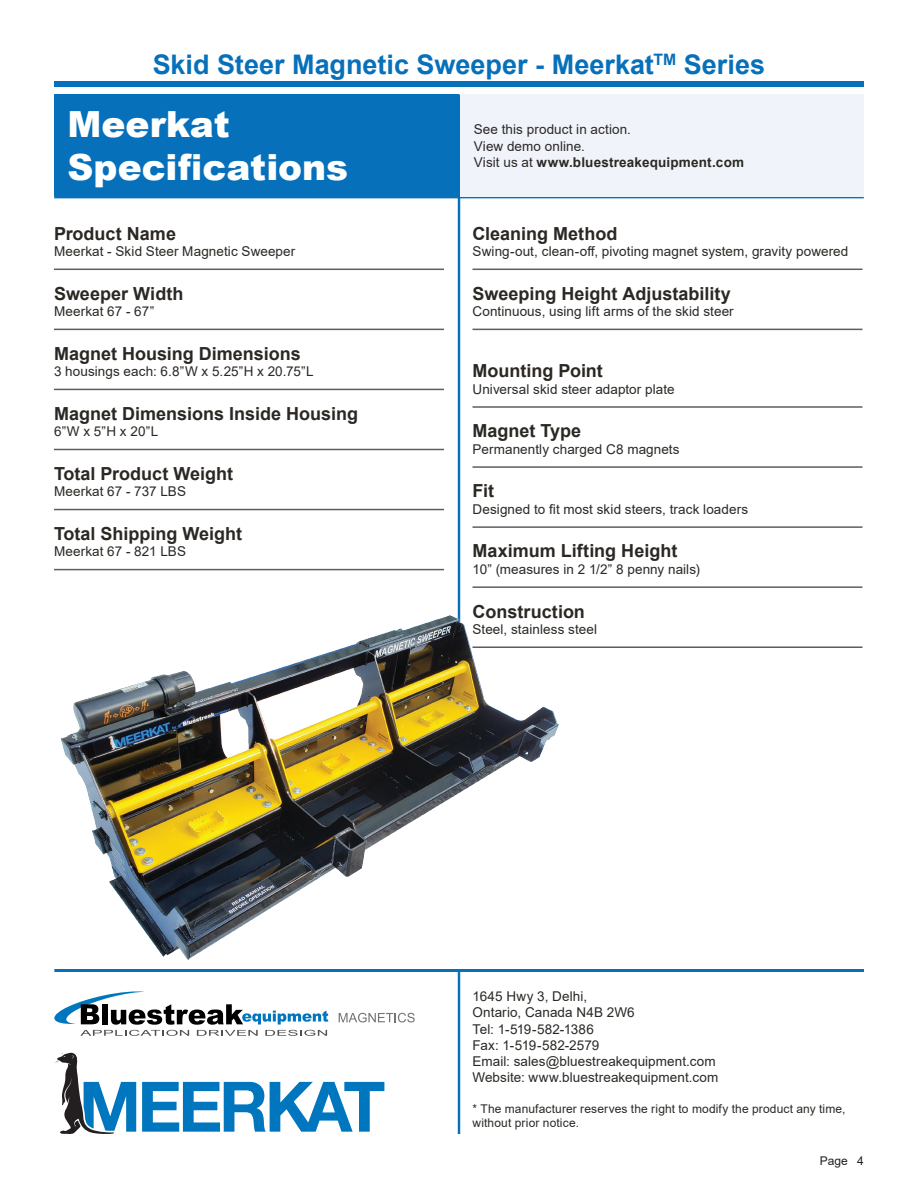
<style>
.page{position:relative;width:918px;height:1188px;background:#fff}
.page>*{position:absolute;margin:0;border:0;box-sizing:border-box;transform-origin:0 0}
.t1{font:900 36px/43.2px "Arial";color:#fff}
.t2{font:700 27px "Arial";color:#0770ba}
.t3{font:700 18px "Arial";color:#2b2824}
.t4{font:13.5px/16.2px "Arial";letter-spacing:.005em;color:#2b2824}
.t5{font:12px/14.4px "Arial";letter-spacing:.01em;color:#2b2824}
.t6{font:12px "Arial";color:#231f20}
.s1{font-weight:700}
</style>
<div class="page">
<div style="left:54px;top:81px;width:810px;height:6px;background:#0770ba"></div>
<hr style="left:458px;top:94px;width:2px;height:557px;background:#0770ba">
<hr style="left:54px;top:195px;width:810px;height:3px;background:#0770ba">
<hr style="left:54px;top:969px;width:810px;height:3px;background:#0770ba">
<hr style="left:458px;top:970px;width:2px;height:164px;background:#0770ba">
<div style="left:460px;top:94px;width:404px;height:103px;background:#f0f4fa"></div>
<svg style="left:339px;top:1013px;width:76px;height:9px"></svg>
<svg style="left:54px;top:991px;width:274px;height:45px"></svg>
<div style="left:54px;top:94px;width:405px;height:102px;background:#0770ba"></div>
<hr style="left:54px;top:269px;width:390px;height:1px;background:#5c5e61">
<hr style="left:54px;top:329px;width:390px;height:1px;background:#5c5e61">
<hr style="left:54px;top:509px;width:390px;height:1px;background:#5c5e61">
<hr style="left:54px;top:569px;width:390px;height:1px;background:#5c5e61">
<hr style="left:54px;top:389px;width:390px;height:1px;background:#5c5e61">
<hr style="left:54px;top:449px;width:390px;height:1px;background:#5c5e61">
<hr style="left:472px;top:269px;width:390px;height:1px;background:#5c5e61">
<hr style="left:472px;top:406px;width:390px;height:2px;background:#5c5e61">
<hr style="left:472px;top:466px;width:390px;height:2px;background:#5c5e61">
<hr style="left:472px;top:526px;width:390px;height:2px;background:#5c5e61">
<hr style="left:472px;top:586px;width:390px;height:2px;background:#5c5e61">
<hr style="left:472px;top:646px;width:390px;height:2px;background:#5c5e61">
<hr style="left:472px;top:329px;width:390px;height:1px;background:#5c5e61">
<svg style="left:142px;top:1082px;width:242px;height:50px"></svg>
<svg style="left:55px;top:1052px;width:81px;height:82px"></svg>
<img style="left:54px;top:591px;width:608px;height:385px">
<h2 class="t2" style="left:153px;top:45px;width:614px">Skid Steer Magnetic Sweeper - Meerkat<sup>TM</sup> Series</h2>
<h1 class="t1" style="left:68px;top:101px;width:282px">Meerkat<br>Specifications</h1>
<h3 class="t3" style="left:54px;top:221px;width:124px">Product Name</h3>
<p class="t4" style="left:54px;top:243px;width:243px">Meerkat - Skid Steer Magnetic Sweeper</p>
<h3 class="t3" style="left:54px;top:281px;width:131px">Sweeper Width</h3>
<p class="t4" style="left:54px;top:303px;width:102px">Meerkat 67 - 67”</p>
<h3 class="t3" style="left:54px;top:341px;width:248px">Magnet Housing Dimensions</h3>
<p class="t4" style="left:54px;top:363px;width:261px">3 housings each: 6.8”W x 5.25”H x 20.75”L</p>
<h3 class="t3" style="left:54px;top:401px;width:306px">Magnet Dimensions Inside Housing</h3>
<p class="t4" style="left:54px;top:423px;width:106px">6”W x 5”H x 20”L</p>
<h3 class="t3" style="left:54px;top:461px;width:181px">Total Product Weight</h3>
<p class="t4" style="left:54px;top:483px;width:134px">Meerkat 67 - 737 LBS</p>
<h3 class="t3" style="left:54px;top:521px;width:190px">Total Shipping Weight</h3>
<p class="t4" style="left:54px;top:543px;width:134px">Meerkat 67 - 821 LBS</p>
<p class="t4" style="left:474px;top:121px;width:272px">See this product in action.<br>View demo online.<br>Visit us at <span class="s1">www.bluestreakequipment.com</span></p>
<h3 class="t3" style="left:472px;top:221px;width:146px">Cleaning Method</h3>
<p class="t4" style="left:472px;top:243px;width:377px">Swing-out, clean-off, pivoting magnet system, gravity powered</p>
<h3 class="t3" style="left:472px;top:281px;width:260px">Sweeping Height Adjustability</h3>
<p class="t4" style="left:472px;top:303px;width:263px">Continuous, using lift arms of the skid steer</p>
<h3 class="t3" style="left:472px;top:358px;width:132px">Mounting Point</h3>
<p class="t4" style="left:472px;top:381px;width:204px">Universal skid steer adaptor plate</p>
<h3 class="t3" style="left:472px;top:418px;width:110px">Magnet Type</h3>
<p class="t4" style="left:472px;top:441px;width:209px">Permanently charged C8 magnets</p>
<h3 class="t3" style="left:472px;top:478px;width:23px">Fit</h3>
<p class="t4" style="left:472px;top:501px;width:277px">Designed to fit most skid steers, track loaders</p>
<h3 class="t3" style="left:472px;top:538px;width:206px">Maximum Lifting Height</h3>
<p class="t4" style="left:472px;top:561px;width:229px">10” (measures in 2 1/2” 8 penny nails)</p>
<h3 class="t3" style="left:472px;top:599px;width:114px">Construction</h3>
<p class="t4" style="left:472px;top:621px;width:126px">Steel, stainless steel</p>
<p class="t4" style="left:472px;top:988px;width:248px">1645 Hwy 3, Delhi,<br>Ontario, Canada N4B 2W6<br>Tel: 1-519-582-1386<br>Fax: 1-519-582-2579<br>Email: sales@bluestreakequipment.com<br>Website: www.bluestreakequipment.com</p>
<p class="t5" style="left:472px;top:1101px;width:375px">* The manufacturer reserves the right to modify the product any time, without prior notice.</p>
<p class="t6" style="left:820px;top:1153px;width:46px">Page 4</p>
</div>
